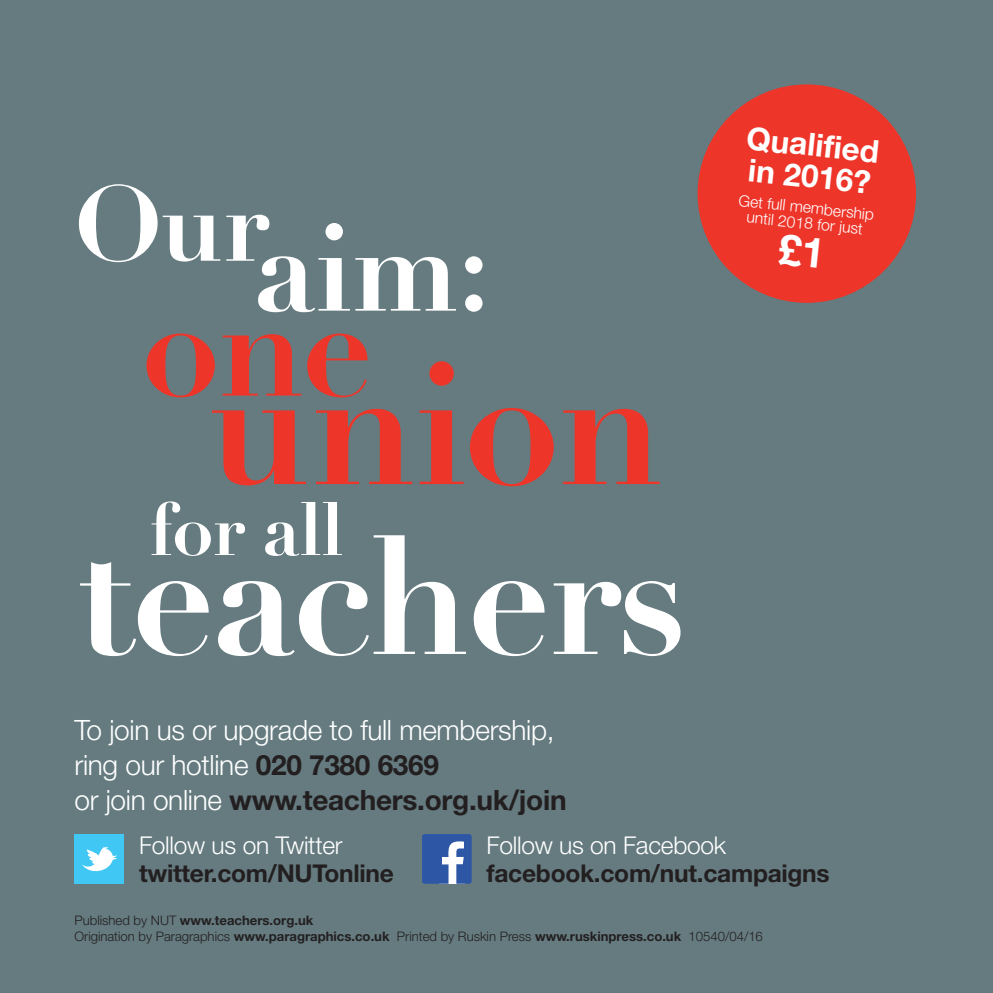
<style>
.page{position:relative;width:993px;height:993px;background:#fff}
.page>*{position:absolute;margin:0;border:0;box-sizing:border-box;transform-origin:0 0}
.t1{font:700 171.5px "Didot";letter-spacing:-.02em;color:#ee3529}
.t2{font:700 164.5px "Didot";letter-spacing:-.02em;color:#fff}
.t3{font:700 140px "Didot";color:#ee3529}
.t4{font:700 122.5px "Didot";color:#fff}
.t5{font:700 73.5px "Didot";letter-spacing:-.02em;color:#fff}
.t6{font:700 31.5px/31.5px "Helvetica Neue";color:#fff}
.t7{font:300 28px/35px "Helvetica Neue";letter-spacing:-.01em;color:#fff}
.t8{font:700 24.5px "Helvetica Neue";letter-spacing:-.01em;color:#231f20}
.t9{font:300 24.5px "Helvetica Neue";letter-spacing:-.01em;color:#fff}
.t10{font:300 15.75px/15.8px "Helvetica Neue";color:#fff;text-align:center}
.t11{font:300 13.12px/15.8px "Helvetica Neue";color:#231f20}
.s1{font-weight:700;color:#231f20}
.s2{font-weight:700}
</style>
<div class="page">
<div style="left:0;top:0;width:992px;height:992px;background:#657b80"></div>
<div style="left:697px;top:84px;width:218px;height:219px;background:#ee3529;border-radius:50%"></div>
<div style="left:74px;top:833px;width:50px;height:50px;background:#40c7f4"></div>
<svg style="left:82px;top:846px;width:35px;height:26px"></svg>
<svg style="left:422px;top:834px;width:49px;height:49px;background:#5576b6"></svg>
<h3 class="t4" style="left:74px;top:192px;width:418px"><sup>Our</sup>aim:</h3>
<h3 class="t3" style="left:142px;top:260px;width:232px">one</h3>
<h1 class="t1" style="left:207px;top:317px;width:458px">union</h1>
<h3 class="t5" style="left:149px;top:483px;width:196px">for all</h3>
<h2 class="t2" style="left:74px;top:494px;width:613px">teachers</h2>
<h3 class="t6" style="left:747px;top:125px;width:135px;rotate:6deg">Qualified in 2016?</h3>
<p class="t10" style="left:739px;top:194px;width:138px;rotate:6deg">Get full membership until 2018 for just</p>
<h3 class="t7" style="left:74px;top:714px;width:493px">To join us or upgrade to full membership, ring our hotline <span class="s1">020 7380 6369<br></span>or join online <span class="s1">www.teachers.org.uk/join</span></h3>
<h3 class="t9" style="left:139px;top:836px;width:205px">Follow us on Twitter</h3>
<h3 class="t8" style="left:139px;top:864px;width:256px">twitter.com/NUTonline</h3>
<p class="t11" style="left:74px;top:913px;width:689px">Published by NUT <span class="s2">www.teachers.org.uk<br></span>Origination by Paragraphics <span class="s2">www.paragraphics.co.uk</span> Printed by Ruskin Press <span class="s2">www.ruskinpress.co.uk</span> 10540/04/16</p>
<h3 class="t9" style="left:486px;top:836px;width:241px">Follow us on Facebook</h3>
<h3 class="t8" style="left:486px;top:864px;width:344px">facebook.com/nut.campaigns</h3>
</div>
